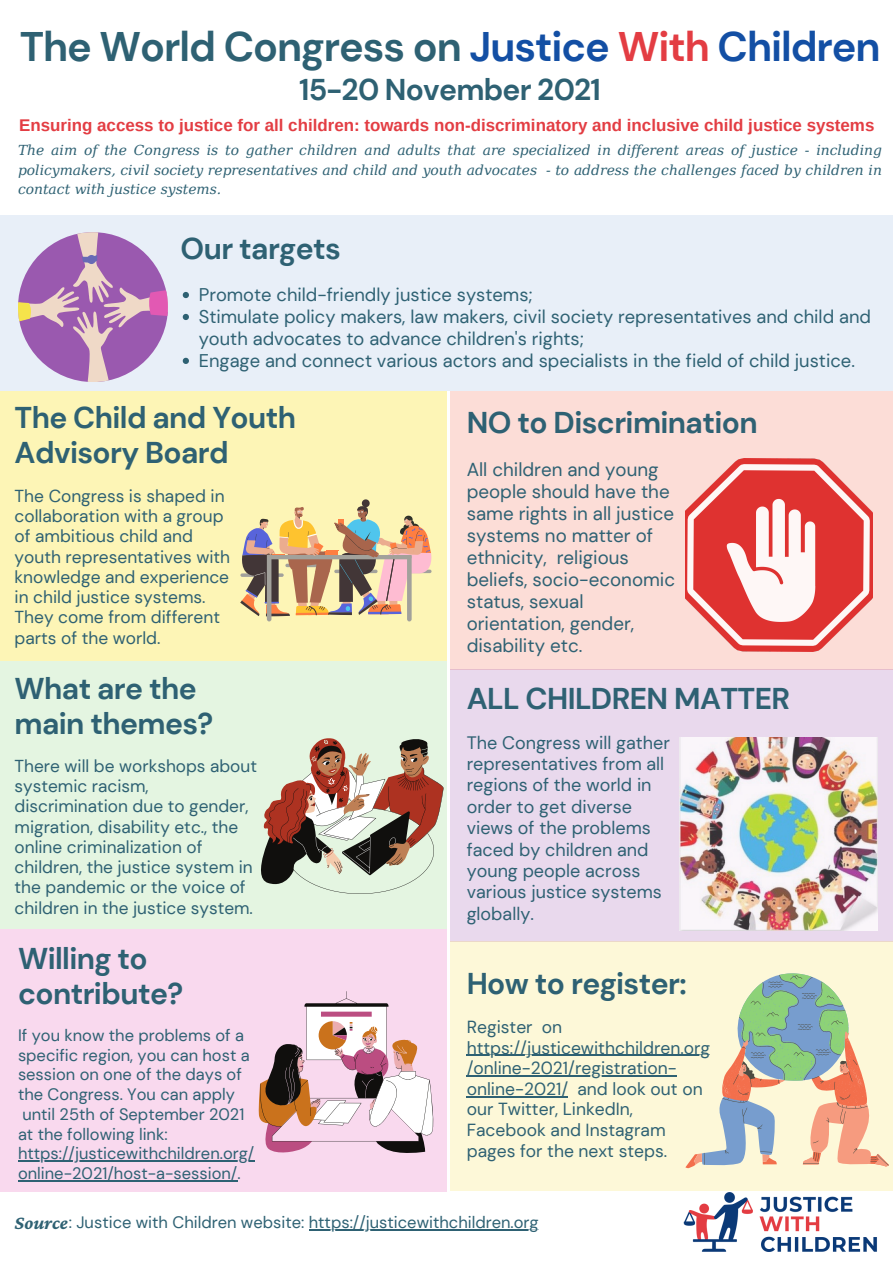
<style>
.page{position:relative;width:893px;height:1263px;background:#fff}
.page>*{position:absolute;margin:0;border:0;box-sizing:border-box;transform-origin:0 0}
.t1{font:700 41.25px "DM Sans";letter-spacing:-.025em;color:#2e6173}
.t2{font:700 30px/35.5px "DM Sans";letter-spacing:-.02em;color:#2e6173}
.t3{font:italic 700 19.5px "Crimson Pro";color:#2e6173}
.t4{font:18.75px/22px "DM Sans";color:#2e6173}
.t5{font:18.38px/22px "DM Sans";color:#2e6173}
.t6{font:18px/21.4px "DM Sans";color:#2e6173}
.t7{font:17.48px/20.6px "DM Sans";color:#2e6173}
.t8{font:17.33px/20.2px "DM Sans";color:#2e6173}
.t9{font:17.25px/20.2px "DM Sans";color:#2e6173}
.t10{font:700 16.95px "Arimo";color:#e33d43}
.t11{font:16.5px/19.7px "DM Sans";color:#2e6173}
.t12{font:italic 13.88px/19.1px "DejaVu Serif";color:#2e6173;text-align:justify}
.s1{color:#134fa4}
.s2{color:#e33d43}
</style>
<div class="page">
<div style="left:0;top:391px;width:447px;height:270px;background:#fdf5b6"></div>
<div style="left:450px;top:391px;width:443px;height:278px;background:#fcddd7"></div>
<div style="left:450px;top:669px;width:443px;height:272px;background:#e9d9ed"></div>
<div style="left:0;top:661px;width:447px;height:268px;background:#e4f5e1"></div>
<div style="left:450px;top:941px;width:443px;height:250px;background:#fdf8d8"></div>
<div style="left:0;top:929px;width:447px;height:262px;background:#f9d9ee"></div>
<svg style="left:685px;top:973px;width:204px;height:195px"></svg>
<img style="left:685px;top:458px;width:187px;height:194px">
<img style="left:680px;top:737px;width:198px;height:194px">
<svg style="left:258px;top:991px;width:176px;height:162px"></svg>
<svg style="left:261px;top:738px;width:182px;height:156px"></svg>
<div style="left:0;top:216px;width:893px;height:175px;background:#e8eff8"></div>
<svg style="left:18px;top:232px;width:150px;height:150px"></svg>
<div style="left:87px;top:255px;width:9px;height:9px;background:#686ab5;border-radius:50%"></div>
<img style="left:683px;top:1192px;width:194px;height:59px">
<svg style="left:240px;top:499px;width:192px;height:122px"></svg>
<hr style="left:467px;top:1055px;width:243px;height:1px;background:#2e6173">
<hr style="left:467px;top:1075px;width:210px;height:2px;background:#2e6173">
<hr style="left:467px;top:1096px;width:101px;height:1px;background:#2e6173">
<hr style="left:18px;top:1160px;width:236px;height:1px;background:#2e6173">
<hr style="left:18px;top:1180px;width:219px;height:1px;background:#2e6173">
<hr style="left:309px;top:1229px;width:229px;height:2px;background:#2e6173">
<svg style="left:183px;top:292px;width:6px;height:6px"></svg>
<svg style="left:183px;top:314px;width:6px;height:6px"></svg>
<svg style="left:183px;top:358px;width:6px;height:6px"></svg>
<p class="t1" style="left:20px;top:20px;width:862px">The World Congress on <span class="s1">Justice</span> <span class="s2">With</span> <span class="s1">Children</span></p>
<p class="t2" style="left:299px;top:72px;width:303px">15-20 November 2021</p>
<p class="t10" style="left:19px;top:116px;width:857px">Ensuring access to justice for all children: towards non-discriminatory and inclusive child justice systems</p>
<p class="t12" style="left:18px;top:141px;width:865px">The aim of the Congress is to gather children and adults that are specialized in different areas of justice - including policymakers, civil society representatives and child and youth advocates - to address the challenges faced by children in contact with justice systems.</p>
<p class="t2" style="left:181px;top:231px;width:162px">Our targets</p>
<p class="t5" style="left:199px;top:284px;width:335px">Promote child-friendly justice systems;</p>
<p class="t5" style="left:199px;top:306px;width:674px">Stimulate policy makers, law makers, civil society representatives and child and youth advocates to advance children's rights;</p>
<p class="t5" style="left:199px;top:349px;width:657px">Engage and connect various actors and specialists in the field of child justice.</p>
<p class="t2" style="left:15px;top:400px;width:283px">The Child and Youth</p>
<p class="t2" style="left:15px;top:435px;width:216px">Advisory Board</p>
<p class="t8" style="left:15px;top:486px;width:217px">The Congress is shaped in collaboration with a group of ambitious child and youth representatives with knowledge and experience in child justice systems.<br>They come from different parts of the world.</p>
<p class="t2" style="left:467px;top:405px;width:292px">NO to Discrimination</p>
<p class="t4" style="left:467px;top:459px;width:210px">All children and young people should have the same rights in all justice systems no matter of ethnicity, religious beliefs, socio-economic status, sexual orientation, gender, disability etc.</p>
<p class="t2" style="left:15px;top:671px;width:184px">What are the</p>
<p class="t2" style="left:467px;top:681px;width:325px">ALL CHILDREN MATTER</p>
<p class="t2" style="left:15px;top:706px;width:200px">main themes?</p>
<p class="t9" style="left:15px;top:756px;width:244px">There will be workshops about systemic racism, discrimination due to gender, migration, disability etc., the online criminalization of children, the justice system in the pandemic or the voice of children in the justice system.</p>
<p class="t6" style="left:467px;top:732px;width:205px">The Congress will gather representatives from all regions of the world in order to get diverse views of the problems faced by children and young people across various justice systems globally.</p>
<p class="t2" style="left:18px;top:941px;width:167px">Willing to contribute?</p>
<p class="t11" style="left:18px;top:1025px;width:238px">If you know the problems of a specific region, you can host a session on one of the days of the Congress. You can apply until 25th of September 2021 at the following link: https://justicewithchildren.org/ online-2021/host-a-session/.</p>
<p class="t3" style="left:15px;top:1211px;width:55px">Source</p>
<p class="t11" style="left:69px;top:1213px;width:471px">: Justice with Children website: https://justicewithchildren.org</p>
<p class="t2" style="left:467px;top:966px;width:221px">How to register:</p>
<p class="t7" style="left:467px;top:1017px;width:245px">Register on https://justicewithchildren.org /online-2021/registration&shy;online-2021/ and look out on our Twitter, LinkedIn,<br>Facebook and Instagram pages for the next steps.</p>
</div>
